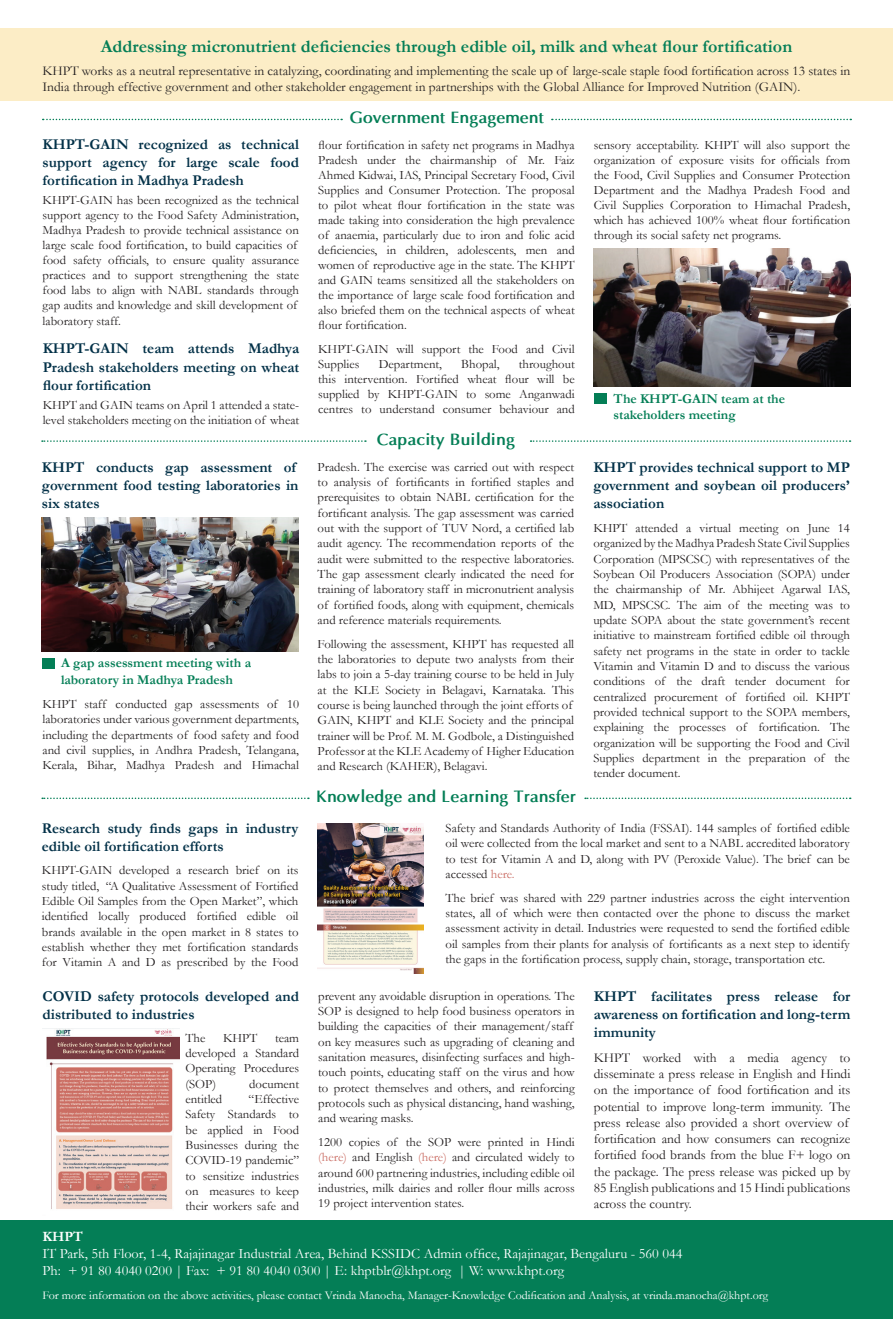
<style>
.page{position:relative;width:893px;height:1319px;background:#fff}
.page>*{position:absolute;margin:0;border:0;box-sizing:border-box;transform-origin:0 0}
.t1{font:700 18px "Garamond";color:#047e56}
.t2{font:700 16.5px "Optima";color:#047e56}
.t3{font:700 15px/18px "Garamond";color:#033148;text-align:justify}
.t4{font:14.25px/17.1px "Garamond";color:#fff}
.t5{font:700 14.25px "Garamond";color:#fff}
.t6{font:13.5px/16.2px "Garamond";color:#231f20}
.t7{font:700 13.5px/16.2px "Garamond";color:#047e56}
.t8{font:12.75px/15.3px "Garamond";color:#231f20;text-align:justify}
.t9{font:12px "Garamond";color:#fff}
.s1{color:#ca6d64}
</style>
<div class="page">
<div style="left:0;top:1220px;width:893px;height:98px;background:#047e56"></div>
<img style="left:43px;top:1028px;width:136px;height:181px">
<svg style="left:42px;top:440px;width:324px;height:2px"></svg>
<svg style="left:531px;top:440px;width:319px;height:2px"></svg>
<img style="left:42px;top:517px;width:256px;height:134px">
<div style="left:42px;top:657px;width:13px;height:11px;background:#047e56"></div>
<svg style="left:42px;top:797px;width:267px;height:2px"></svg>
<svg style="left:585px;top:797px;width:266px;height:2px"></svg>
<img style="left:318px;top:823px;width:106px;height:150px">
<img style="left:594px;top:248px;width:256px;height:138px">
<div style="left:594px;top:393px;width:13px;height:11px;background:#047e56"></div>
<svg style="left:43px;top:119px;width:299px;height:1px"></svg>
<svg style="left:552px;top:119px;width:299px;height:1px"></svg>
<div style="left:0;top:29px;width:893px;height:72px;background:#fcedc6"></div>
<h1 class="t1" style="left:101px;top:34px;width:693px">Addressing micronutrient deficiencies through edible oil, milk and wheat flour fortification</h1>
<p class="t6" style="left:43px;top:62px;width:809px">KHPT works as a neutral representative in catalyzing, coordinating and implementing the scale up of large-scale staple food fortification across 13 states in<br>India through effective government and other stakeholder engagement in partnerships with the Global Alliance for Improved Nutrition (GAIN).</p>
<p class="t3" style="left:43px;top:135px;width:258px">KHPT-GAIN recognized as technical support agency for large scale food fortification in Madhya Pradesh</p>
<p class="t8" style="left:43px;top:192px;width:258px;text-align:left">KHPT-GAIN has been recognized as the technical support agency to the Food Safety Administration, Madhya Pradesh to provide technical assistance on large scale food fortification, to build capacities of food safety officials, to ensure quality assurance practices and to support strengthening the state food labs to align with NABL standards through gap audits and knowledge and skill development of laboratory staff.</p>
<p class="t3" style="left:43px;top:340px;width:258px">KHPT-GAIN team attends Madhya Pradesh stakeholders meeting on wheat flour fortification</p>
<p class="t8" style="left:43px;top:397px;width:258px">KHPT and GAIN teams on April 1 attended a state&shy;level stakeholders meeting on the initiation of wheat</p>
<p class="t2" style="left:349px;top:107px;width:196px">Government Engagement</p>
<p class="t8" style="left:318px;top:137px;width:258px">flour fortification in safety net programs in Madhya Pradesh under the chairmanship of Mr. Faiz Ahmed Kidwai, IAS, Principal Secretary Food, Civil Supplies and Consumer Protection. The proposal to pilot wheat flour fortification in the state was made taking into consideration the high prevalence of anaemia, particularly due to iron and folic acid deficiencies, in children, adolescents, men and women of reproductive age in the state. The KHPT and GAIN teams sensitized all the stakeholders on the importance of large scale food fortification and also briefed them on the technical aspects of wheat flour fortification.</p>
<p class="t8" style="left:318px;top:341px;width:258px">KHPT-GAIN will support the Food and Civil<br>Supplies</p>
<p class="t8" style="left:318px;top:356px;width:258px;text-indent:201px">throughout this intervention. Fortified wheat flour will be supplied by KHPT-GAIN to some Anganwadi centres to understand consumer behaviour and</p>
<p class="t8" style="left:379px;top:355px;width:65px">Department,</p>
<p class="t8" style="left:461px;top:355px;width:40px">Bhopal,</p>
<p class="t2" style="left:377px;top:429px;width:140px">Capacity Building</p>
<p class="t8" style="left:594px;top:137px;width:258px">sensory acceptability. KHPT will also support the organization of exposure visits for officials from the Food, Civil Supplies and Consumer Protection Department and the Madhya Pradesh Food and Civil Supplies Corporation to Himachal Pradesh, which has achieved 100% wheat flour fortification through its social safety net programs.</p>
<p class="t7" style="left:614px;top:390px;width:173px">The KHPT-GAIN team at the stakeholders meeting</p>
<p class="t3" style="left:42px;top:458px;width:258px;text-align:left">KHPT conducts gap assessment of government food testing laboratories in six states</p>
<p class="t3" style="left:593px;top:458px;width:258px">KHPT provides technical support to MP government and soybean oil producers’ association</p>
<p class="t8" style="left:593px;top:520px;width:258px">KHPT attended a virtual meeting on June 14 organized by the Madhya Pradesh State Civil Supplies Corporation (MPSCSC) with representatives of the Soybean Oil Producers Association (SOPA) under the chairmanship of Mr. Abhijeet Agarwal IAS, MD, MPSCSC. The aim of the meeting was to update SOPA about the state government’s recent initiative to mainstream fortified edible oil through safety net programs in the state in order to tackle Vitamin and Vitamin D and to discuss the various conditions of the draft tender document for centralized procurement of fortified oil. KHPT provided technical support to the SOPA members, explaining the processes of fortification. The organization will be supporting the Food and Civil Supplies department in the preparation of the tender document.</p>
<p class="t8" style="left:318px;top:459px;width:258px">Pradesh. The exercise was carried out with respect to analysis of fortificants in fortified staples and prerequisites to obtain NABL certification for the fortificant analysis. The gap assessment was carried out with the support of TUV Nord, a certified lab audit agency. The recommendation reports of the audit were submitted to the respective laboratories.<br>The gap assessment clearly indicated the need for training of laboratory staff in micronutrient analysis of fortified foods, along with equipment, chemicals and reference materials requirements.</p>
<p class="t8" style="left:318px;top:635px;width:258px;text-align:left">Following the assessment, KHPT has requested all the laboratories to depute two analysts from their labs to join a 5-day training course to be held in July at the KLE Society in Belagavi, Karnataka. This course is being launched through the joint efforts of GAIN, KHPT and KLE Society and the principal trainer will be Prof. M. M. Godbole, a Distinguished Professor at the KLE Academy of Higher Education and Research (KAHER), Belagavi.</p>
<p class="t2" style="left:316px;top:786px;width:261px">Knowledge and Learning Transfer</p>
<p class="t7" style="left:61px;top:655px;width:192px">A gap assessment meeting with a laboratory in Madhya Pradesh</p>
<p class="t8" style="left:43px;top:696px;width:258px">KHPT staff conducted gap assessments of 10 laboratories under various government departments, including the departments of food safety and food and civil supplies, in Andhra Pradesh, Telangana, Kerala, Bihar, Madhya Pradesh and Himachal</p>
<p class="t3" style="left:42px;top:818px;width:258px">Research study finds gaps in industry edible oil fortification efforts</p>
<p class="t8" style="left:42px;top:862px;width:258px">KHPT-GAIN developed a research brief on its study titled, “A Qualitative Assessment of Fortified Edible Oil Samples from the Open Market”, which identified locally produced fortified edible oil brands available in the open market in 8 states to establish whether they met fortification standards for Vitamin A and D as prescribed by the Food</p>
<p class="t8" style="left:446px;top:819px;width:406px">Safety and Standards Authority of India (FSSAI). 144 samples of fortified edible oil were collected from the local market and sent to a NABL accredited laboratory to test for Vitamin A and D, along with PV (Peroxide Value). The brief can be accessed <span class="s1">here.</span></p>
<p class="t8" style="left:446px;top:889px;width:406px">The brief was shared with 229 partner industries across the eight intervention states, all of which were then contacted over the phone to discuss the market assessment activity in detail. Industries were requested to send the fortified edible oil samples from their plants for analysis of fortificants as a next step to identify the gaps in the fortification process, supply chain, storage, transportation etc.</p>
<p class="t3" style="left:43px;top:987px;width:258px">COVID safety protocols developed and distributed to industries</p>
<p class="t3" style="left:594px;top:987px;width:258px">KHPT facilitates press release for awareness on fortification and long-term immunity</p>
<p class="t6" style="left:594px;top:1049px;width:258px">KHPT worked with a media agency to disseminate a press release in English and Hindi on the importance of food fortification and its potential to improve long-term immunity. The press release also provided a short overview of fortification and how consumers can recognize fortified food brands from the blue F+ logo on the package. The press release was picked up by 85 English publications and 15 Hindi publications across the country.</p>
<p class="t5" style="left:43px;top:1226px;width:42px">KHPT</p>
<p class="t4" style="left:43px;top:1244px;width:642px">IT Park, 5th Floor, 1-4, Rajajinagar Industrial Area, Behind KSSIDC Admin office, Rajajinagar, Bengaluru - 560 044<br>Ph: + 91 80 4040 0200 | Fax: + 91 80 4040 0300 | E: khptblr@khpt.org | W: www.khpt.org</p>
<p class="t9" style="left:43px;top:1286px;width:727px">For more information on the above activities, please contact Vrinda Manocha, Manager-Knowledge Codification and Analysis, at vrinda.manocha@khpt.org</p>
<p class="t8" style="left:318px;top:987px;width:258px;text-align:left">prevent any avoidable disruption in operations. The SOP is designed to help food business operators in building the capacities of their management/staff on key measures such as upgrading of cleaning and sanitation measures, disinfecting surfaces and high&shy;touch points, educating staff on the virus and how to protect themselves and others, and reinforcing protocols such as physical distancing, hand washing, and wearing masks.</p>
<p class="t8" style="left:318px;top:1133px;width:258px">1200 copies of the SOP were printed in Hindi <span class="s1">(here)</span> and English <span class="s1">(here)</span> and circulated widely to around 600 partnering industries, including edible oil industries, milk dairies and roller flour mills across 19 project intervention states.</p>
<p class="t8" style="left:185px;top:1029px;width:21px">The</p>
<p class="t8" style="left:223px;top:1029px;width:36px">KHPT</p>
<p class="t8" style="left:185px;top:1029px;width:115px;text-indent:90px">team developed a Standard Operating Procedures (SOP)</p>
<p class="t8" style="left:249px;top:1075px;width:51px">document</p>
<p class="t8" style="left:185px;top:1090px;width:38px">entitled</p>
<p class="t8" style="left:185px;top:1090px;width:115px;text-indent:63px">“Effective Safety Standards to be applied in Food Businesses during the COVID-19 pandemic” to sensitize industries on measures to keep their workers safe and</p>
</div>
